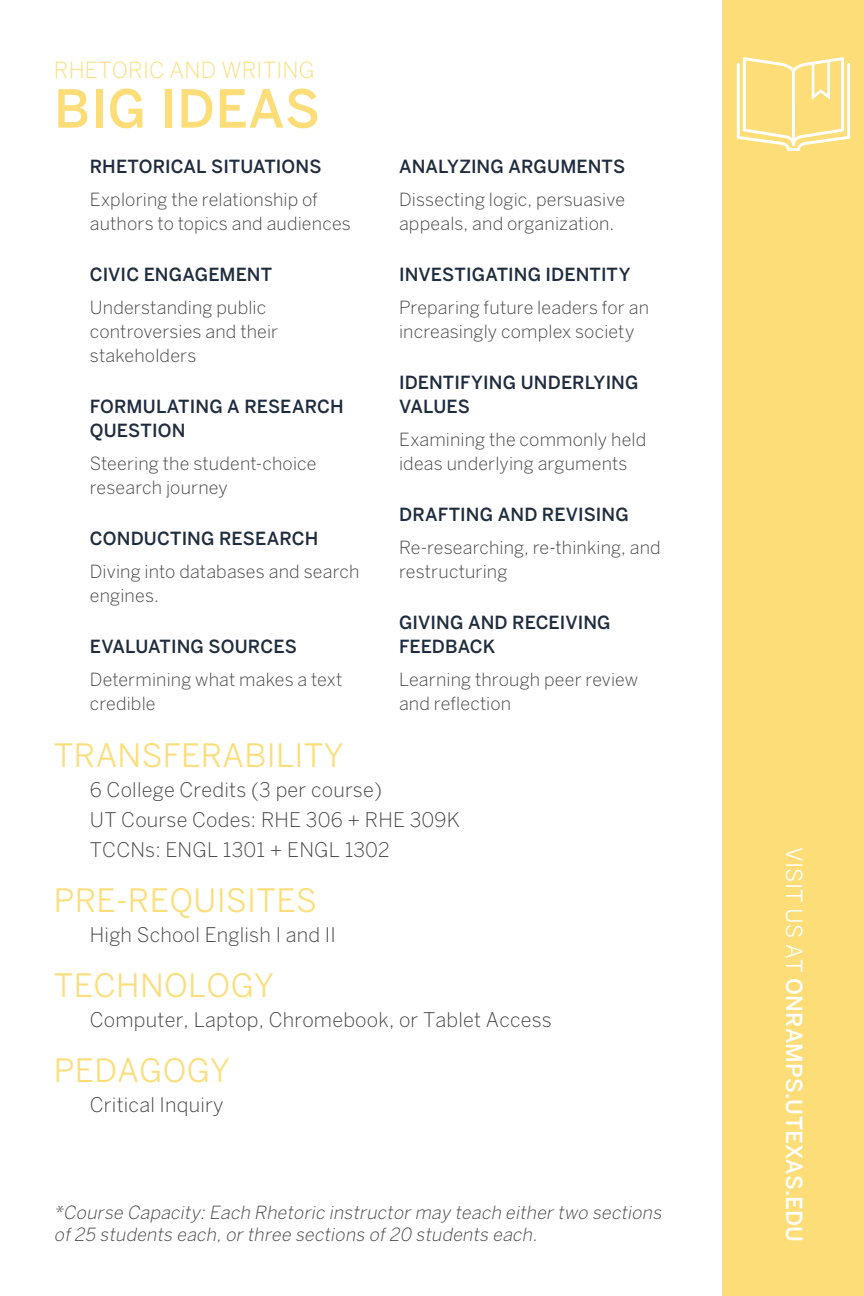
<style>
.page{position:relative;width:864px;height:1296px;background:#fff}
.page>*{position:absolute;margin:0;border:0;box-sizing:border-box;transform-origin:0 0}
.t1{font:500 52px "Benton Sans";letter-spacing:.01em;color:#fcdd78}
.body_copy{font:32px "Benton Sans";letter-spacing:.01em;color:#fcdd78}
.t2{font:500 22px "Benton Sans";letter-spacing:.01em;color:#fff}
.t3{font:300 22px "Benton Sans";letter-spacing:.01em;color:#fcdd78}
.body_copy-2{font:300 20px "Benton Sans";letter-spacing:.01em;color:#444}
.big_idea_details{font:300 18px/24px "Benton Sans";letter-spacing:.01em;color:#444}
.big_idea_details-2{font:500 18px/24px "Benton Sans";letter-spacing:.005em;color:#1e2c3f}
.body_copy-3{font:italic 300 18px/22px "Benton Sans";color:#444}
.big_idea_title{font:500 18px "Benton Sans";color:#1e2c3f}
.s1{font-weight:400}
</style>
<div class="page">
<div style="left:723px;top:0;width:141px;height:1296px;background:#fcdd78"></div>
<svg style="left:737px;top:57px;width:113px;height:94px"></svg>
<p class="t3" style="left:54px;top:57px;width:262px">RHETORIC AND WRITING</p>
<p class="t1" style="left:54px;top:78px;width:268px">BIG IDEAS</p>
<p class="big_idea_title" style="left:90px;top:156px;width:233px">RHETORICAL SITUATIONS</p>
<p class="big_idea_details" style="left:90px;top:187px;width:263px">Exploring the relationship of authors to topics and audiences</p>
<p class="big_idea_title" style="left:90px;top:264px;width:184px">CIVIC ENGAGEMENT</p>
<p class="big_idea_details" style="left:90px;top:295px;width:190px">Understanding public controversies and their stakeholders</p>
<p class="big_idea_details-2" style="left:90px;top:394px;width:255px">FORMULATING A RESEARCH<br>QUESTION</p>
<p class="big_idea_details" style="left:90px;top:451px;width:228px">Steering the student-choice research journey</p>
<p class="big_idea_details-2" style="left:90px;top:526px;width:230px">CONDUCTING RESEARCH</p>
<p class="big_idea_details" style="left:90px;top:559px;width:271px">Diving into databases and search engines.</p>
<p class="big_idea_details-2" style="left:90px;top:634px;width:208px">EVALUATING SOURCES</p>
<p class="big_idea_details" style="left:90px;top:667px;width:254px">Determining what makes a text credible</p>
<p class="big_idea_details-2" style="left:399px;top:154px;width:228px">ANALYZING ARGUMENTS</p>
<p class="big_idea_details" style="left:399px;top:187px;width:228px">Dissecting logic, persuasive appeals, and organization.</p>
<p class="big_idea_details-2" style="left:399px;top:262px;width:233px">INVESTIGATING IDENTITY</p>
<p class="big_idea_details" style="left:399px;top:295px;width:251px">Preparing future leaders for an increasingly complex society</p>
<p class="big_idea_details-2" style="left:399px;top:370px;width:241px">IDENTIFYING UNDERLYING<br>VALUES</p>
<p class="big_idea_details" style="left:399px;top:427px;width:249px">Examining the commonly held ideas underlying arguments</p>
<p class="big_idea_details-2" style="left:399px;top:502px;width:231px">DRAFTING AND REVISING</p>
<p class="big_idea_details" style="left:399px;top:535px;width:263px">Re-researching, re-thinking, and restructuring</p>
<p class="big_idea_details-2" style="left:399px;top:610px;width:213px">GIVING AND RECEIVING<br>FEEDBACK</p>
<p class="big_idea_details" style="left:399px;top:667px;width:241px">Learning through peer review and reflection</p>
<p class="body_copy" style="left:54px;top:737px;width:291px">TRANSFERABILITY</p>
<p class="body_copy-2" style="left:90px;top:778px;width:294px">6 College Credits (3 per course)</p>
<p class="body_copy-2" style="left:90px;top:808px;width:372px">UT Course Codes: RHE 306 + RHE 309K</p>
<p class="body_copy-2" style="left:90px;top:838px;width:302px">TCCNs: ENGL 1301 + ENGL 1302</p>
<p class="body_copy" style="left:54px;top:882px;width:264px">PRE-REQUISITES</p>
<p class="body_copy-2" style="left:90px;top:923px;width:247px">High School English I and II</p>
<p class="body_copy" style="left:54px;top:967px;width:222px">TECHNOLOGY</p>
<p class="body_copy-2" style="left:90px;top:1008px;width:464px">Computer, Laptop, Chromebook, or Tablet Access</p>
<p class="body_copy" style="left:54px;top:1052px;width:178px">PEDAGOGY</p>
<p class="body_copy-2" style="left:90px;top:1093px;width:135px">Critical Inquiry</p>
<p class="body_copy-3" style="left:54px;top:1202px;width:613px">*Course Capacity:Each Rhetoric instructor may teach either two sections of25 students each,or three sections of20 students each.</p>
<p class="t2" style="left:807px;top:847px;width:396px;rotate:90deg"><span class="s1">VISIT US AT</span> ONRAMPS.UTEXAS.EDU</p>
</div>
